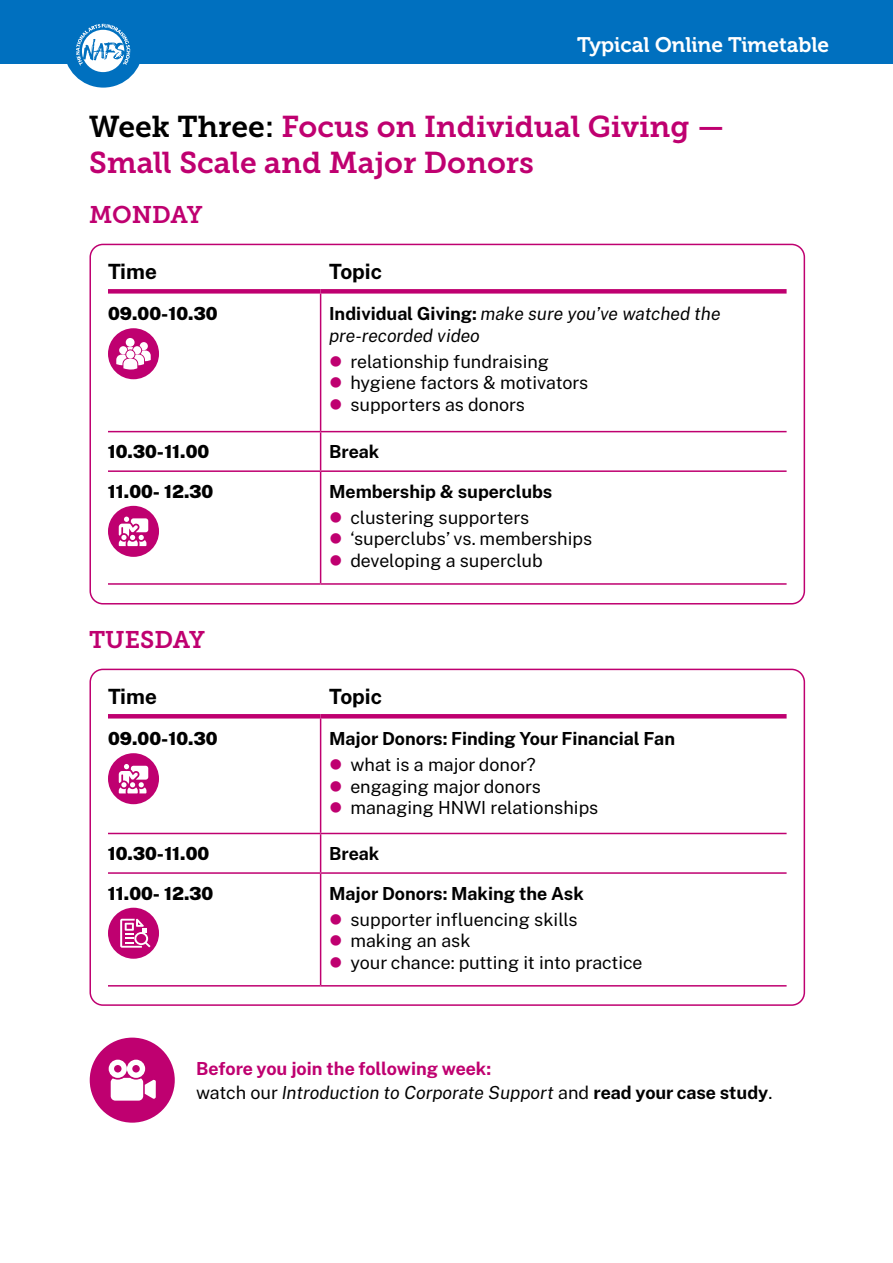
<style>
.page{position:relative;width:893px;height:1263px;background:#fff}
.page>*{position:absolute;margin:0;border:0;box-sizing:border-box;transform-origin:0 0}
.t1{font:30px/36px "Museo Slab 700";color:#bf0070}
.t2{font:24px "Museo Slab 700";letter-spacing:-.005em;color:#bf0070}
.t3{font:21px "Museo 700";color:#fff}
.t4{font:700 21px "Public Sans";color:#000}
.t5{font:18px "Public Sans";color:#000}
.t6{font:700 18px "Public Sans";color:#000}
.t7{font:700 18px/24px "Public Sans";letter-spacing:-.005em;color:#bf0070}
.t8{font:900 18px "Public Sans";color:#000}
.t9{font:italic 18px/21.6px "Public Sans";color:#000}
.s1{color:#000}
.s2{font-weight:700;font-style:normal}
.s3{color:#bf0070}
.s4{font-weight:400;color:#000}
.s5{font-weight:400;font-style:italic;color:#000}
</style>
<div class="page">
<div style="left:0;top:0;width:893px;height:64px;background:#0070bf"></div>
<div style="left:64px;top:9px;width:79px;height:79px;background:#0070bf;border-radius:50%"></div>
<svg style="left:76px;top:24px;width:54px;height:48px"></svg>
<div style="left:321px;top:289px;width:466px;height:5px;background:#bf0070"></div>
<hr style="left:320px;top:432px;width:1px;height:38px;background:#bf0070">
<hr style="left:108px;top:470px;width:213px;height:2px;background:#bf0070">
<hr style="left:321px;top:470px;width:466px;height:2px;background:#bf0070">
<hr style="left:320px;top:472px;width:1px;height:111px;background:#bf0070">
<div style="left:108px;top:289px;width:213px;height:5px;background:#bf0070"></div>
<hr style="left:320px;top:294px;width:1px;height:137px;background:#bf0070">
<hr style="left:108px;top:431px;width:213px;height:1px;background:#bf0070">
<hr style="left:321px;top:431px;width:466px;height:1px;background:#bf0070">
<hr style="left:108px;top:583px;width:213px;height:2px;background:#bf0070">
<hr style="left:321px;top:583px;width:466px;height:2px;background:#bf0070">
<div style="left:108px;top:328px;width:51px;height:51px;background:#bf0070;border-radius:50%"></div>
<svg style="left:116px;top:338px;width:35px;height:31px"></svg>
<div style="left:108px;top:506px;width:51px;height:51px;background:#bf0070;border-radius:50%"></div>
<svg style="left:119px;top:517px;width:29px;height:29px"></svg>
<div style="left:89px;top:244px;width:716px;height:360px;border:2px solid #bf0070;border-radius:13px"></div>
<hr style="left:321px;top:714px;width:466px;height:4px;background:#bf0070">
<hr style="left:320px;top:834px;width:1px;height:38px;background:#bf0070">
<hr style="left:108px;top:872px;width:213px;height:2px;background:#bf0070">
<hr style="left:321px;top:872px;width:466px;height:2px;background:#bf0070">
<hr style="left:320px;top:874px;width:1px;height:111px;background:#bf0070">
<hr style="left:108px;top:714px;width:213px;height:4px;background:#bf0070">
<hr style="left:320px;top:718px;width:1px;height:115px;background:#bf0070">
<hr style="left:108px;top:833px;width:213px;height:1px;background:#bf0070">
<hr style="left:321px;top:833px;width:466px;height:1px;background:#bf0070">
<hr style="left:108px;top:985px;width:213px;height:1px;background:#bf0070">
<hr style="left:321px;top:985px;width:466px;height:1px;background:#bf0070">
<div style="left:108px;top:753px;width:51px;height:51px;background:#bf0070;border-radius:50%"></div>
<svg style="left:119px;top:764px;width:29px;height:29px"></svg>
<div style="left:108px;top:908px;width:51px;height:51px;background:#bf0070;border-radius:50%"></div>
<svg style="left:120px;top:918px;width:31px;height:30px"></svg>
<div style="left:89px;top:669px;width:716px;height:337px;border:2px solid #bf0070;border-radius:13px"></div>
<div style="left:90px;top:1037px;width:85px;height:86px;background:#bf0070;border-radius:50%"></div>
<svg style="left:109px;top:1060px;width:47px;height:40px"></svg>
<p class="t3" style="left:577px;top:33px;width:254px">Typical Online Timetable</p>
<h1 class="t1" style="left:89px;top:109px;width:637px"><span class="s1">Week Three:</span> Focus on Individual Giving —<br>Small Scale and Major Donors</h1>
<h2 class="t2" style="left:89px;top:201px;width:115px">MONDAY</h2>
<p class="t4" style="left:108px;top:254px;width:50px">Time</p>
<p class="t4" style="left:329px;top:254px;width:54px">Topic</p>
<p class="t8" style="left:108px;top:299px;width:111px">09.00-10.30</p>
<p class="t9" style="left:329px;top:302px;width:393px"><span class="s2">Individual Giving:</span> make sure you’ve watched the pre-recorded video</p>
<p class="t5" style="left:329px;top:348px;width:221px"><span class="s3">●</span> relationship fundraising</p>
<p class="t5" style="left:329px;top:369px;width:261px"><span class="s3">●</span> hygiene factors &amp; motivators</p>
<p class="t5" style="left:329px;top:391px;width:198px"><span class="s3">●</span> supporters as donors</p>
<p class="t8" style="left:108px;top:437px;width:103px">10.30-11.00</p>
<p class="t6" style="left:329px;top:438px;width:52px">Break</p>
<p class="t8" style="left:108px;top:477px;width:107px">11.00- 12.30</p>
<p class="t6" style="left:329px;top:477px;width:225px">Membership &amp; superclubs</p>
<p class="t5" style="left:329px;top:504px;width:202px"><span class="s3">●</span> clustering supporters</p>
<p class="t5" style="left:329px;top:525px;width:265px"><span class="s3">●</span> ‘superclubs’ vs. memberships</p>
<p class="t5" style="left:329px;top:547px;width:215px"><span class="s3">●</span> developing a superclub</p>
<h2 class="t2" style="left:89px;top:626px;width:117px">TUESDAY</h2>
<p class="t4" style="left:108px;top:679px;width:50px">Time</p>
<p class="t4" style="left:329px;top:679px;width:54px">Topic</p>
<p class="t8" style="left:108px;top:724px;width:111px">09.00-10.30</p>
<p class="t6" style="left:329px;top:725px;width:348px">Major Donors: Finding Your Financial Fan</p>
<p class="t5" style="left:329px;top:751px;width:209px"><span class="s3">●</span> what is a major donor?</p>
<p class="t5" style="left:329px;top:772px;width:213px"><span class="s3">●</span> engaging major donors</p>
<p class="t5" style="left:329px;top:794px;width:271px"><span class="s3">●</span> managing HNWI relationships</p>
<p class="t8" style="left:108px;top:839px;width:103px">10.30-11.00</p>
<p class="t6" style="left:329px;top:840px;width:52px">Break</p>
<p class="t8" style="left:108px;top:879px;width:107px">11.00- 12.30</p>
<p class="t6" style="left:329px;top:879px;width:256px">Major Donors: Making the Ask</p>
<p class="t5" style="left:329px;top:905px;width:250px"><span class="s3">●</span> supporter influencing skills</p>
<p class="t5" style="left:329px;top:927px;width:143px"><span class="s3">●</span> making an ask</p>
<p class="t5" style="left:329px;top:949px;width:315px"><span class="s3">●</span> your chance: putting it into practice</p>
<p class="t7" style="left:196px;top:1056px;width:578px">Before you join the following week:<br><span class="s4">watch our</span> <span class="s5">Introduction to Corporate Support</span> <span class="s4">and</span> <span class="s1">read your case study</span><span class="s4">.</span></p>
</div>
